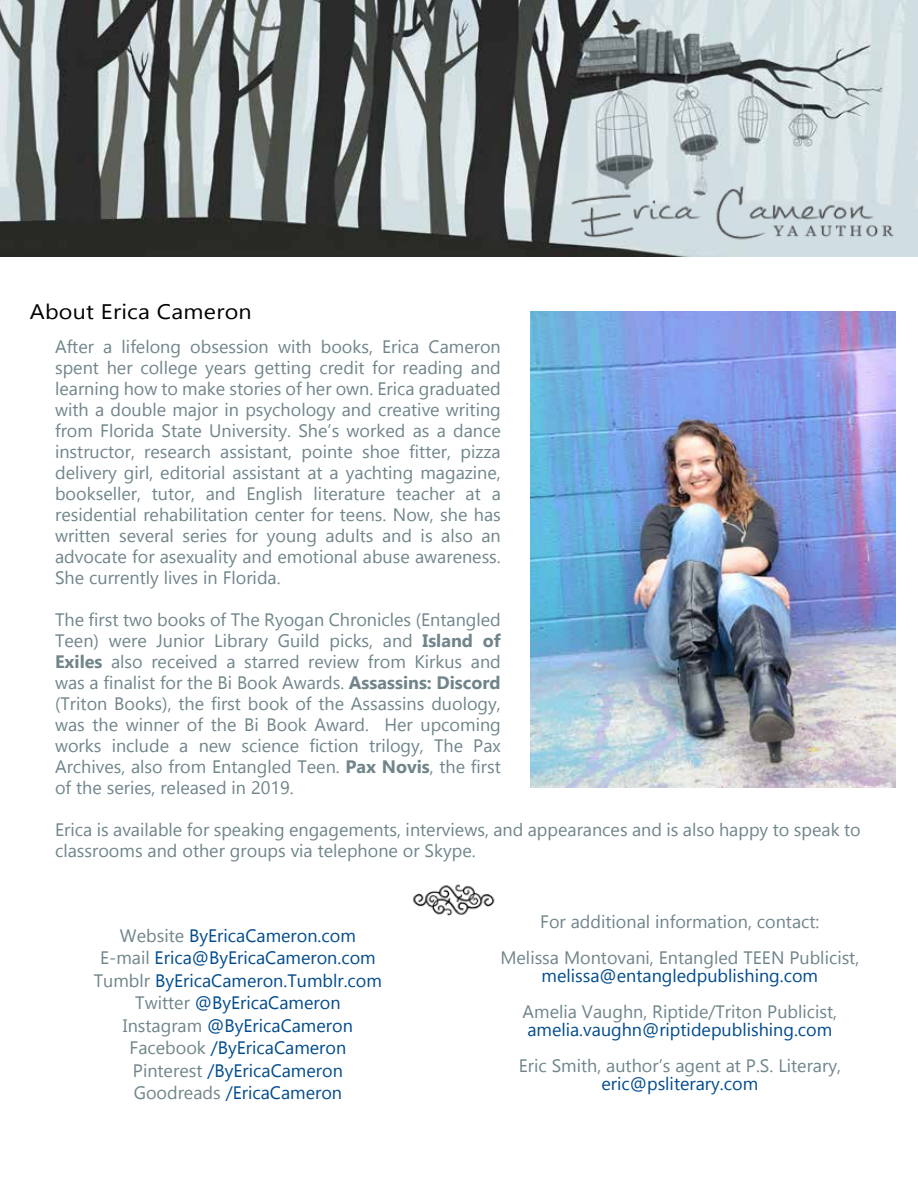
<style>
.page{position:relative;width:918px;height:1188px;background:#fff}
.page>*{position:absolute;margin:0;border:0;box-sizing:border-box;transform-origin:0 0}
.t1{font:21px "Myanmar Text";letter-spacing:.01em;color:#000;scale:1.11 1}
.t2{font:18px/21px "Gadugi";color:#70858a;text-align:justify}
.t3{font:18px/22.5px "Gadugi";color:#004b8d;text-align:center}
.s1{font-weight:700}
.s2{color:#70858a}
</style>
<div class="page">
<img style="left:530px;top:312px;width:365px;height:475px">
<img style="left:0;top:0;width:918px;height:256px">
<img style="left:553px;top:178px;width:359px;height:68px">
<img style="left:413px;top:884px;width:82px;height:32px">
<p class="t1" style="left:30px;top:299px;width:201px">About Erica Cameron</p>
<p class="t2" style="left:55px;top:336px;width:447px">After a lifelong obsession with books, Erica Cameron spent her college years getting credit for reading and learning how to make stories of her own. Erica graduated with a double major in psychology and creative writing from Florida State University. She’s worked as a dance instructor, research assistant, pointe shoe fitter, pizza delivery girl, editorial assistant at a yachting magazine, bookseller, tutor, and English literature teacher at a residential rehabilitation center for teens. Now, she has written several series for young adults and is also an advocate for asexuality and emotional abuse awareness.<br>She currently lives in Florida.</p>
<p class="t2" style="left:55px;top:609px;width:447px">The first two books of The Ryogan Chronicles (Entangled Teen) were Junior Library Guild picks, and <span class="s1">Island of Exiles</span> also received a starred review from Kirkus and was a finalist for the Bi Book Awards. <span class="s1">Assassins: Discord </span>(Triton Books), the first book of the Assassins duology, was the winner of the Bi Book Award. Her upcoming works include a new science fiction trilogy, The Pax Archives, also from Entangled Teen. <span class="s1">Pax Novis</span>, the first of the series, released in 2019.</p>
<p class="t2" style="left:55px;top:819px;width:807px">Erica is available for speaking engagements, interviews, and appearances and is also happy to speak to classrooms and other groups via telephone or Skype.</p>
<p class="t3" style="left:94px;top:924px;width:290px"><span class="s2">Website</span> ByEricaCameron.com<br><span class="s2">E-mail</span> Erica@ByEricaCameron.com<br><span class="s2">Tumblr</span> ByEricaCameron.Tumblr.com<br><span class="s2">Twitter</span> @ByEricaCameron<br><span class="s2">Instagram</span> @ByEricaCameron<br><span class="s2">Facebook</span> /ByEricaCameron<br><span class="s2">Pinterest</span> /ByEricaCameron<br><span class="s2">Goodreads</span> /EricaCameron</p>
<p class="t2" style="left:500px;top:903px;width:360px;line-height:36px;text-align:center">For additional information, contact:<br>Melissa Montovani, Entangled TEEN Publicist,</p>
<p class="t3" style="left:542px;top:964px;width:278px">melissa@entangledpublishing.com</p>
<p class="t2" style="left:523px;top:1001px;width:316px">Amelia Vaughn, Riptide/Triton Publicist,</p>
<p class="t3" style="left:527px;top:1018px;width:306px">amelia.vaughn@riptidepublishing.com</p>
<p class="t2" style="left:519px;top:1055px;width:324px">Eric Smith, author’s agent at P.S. Literary,</p>
<p class="t3" style="left:602px;top:1072px;width:158px">eric@psliterary.com</p>
</div>
